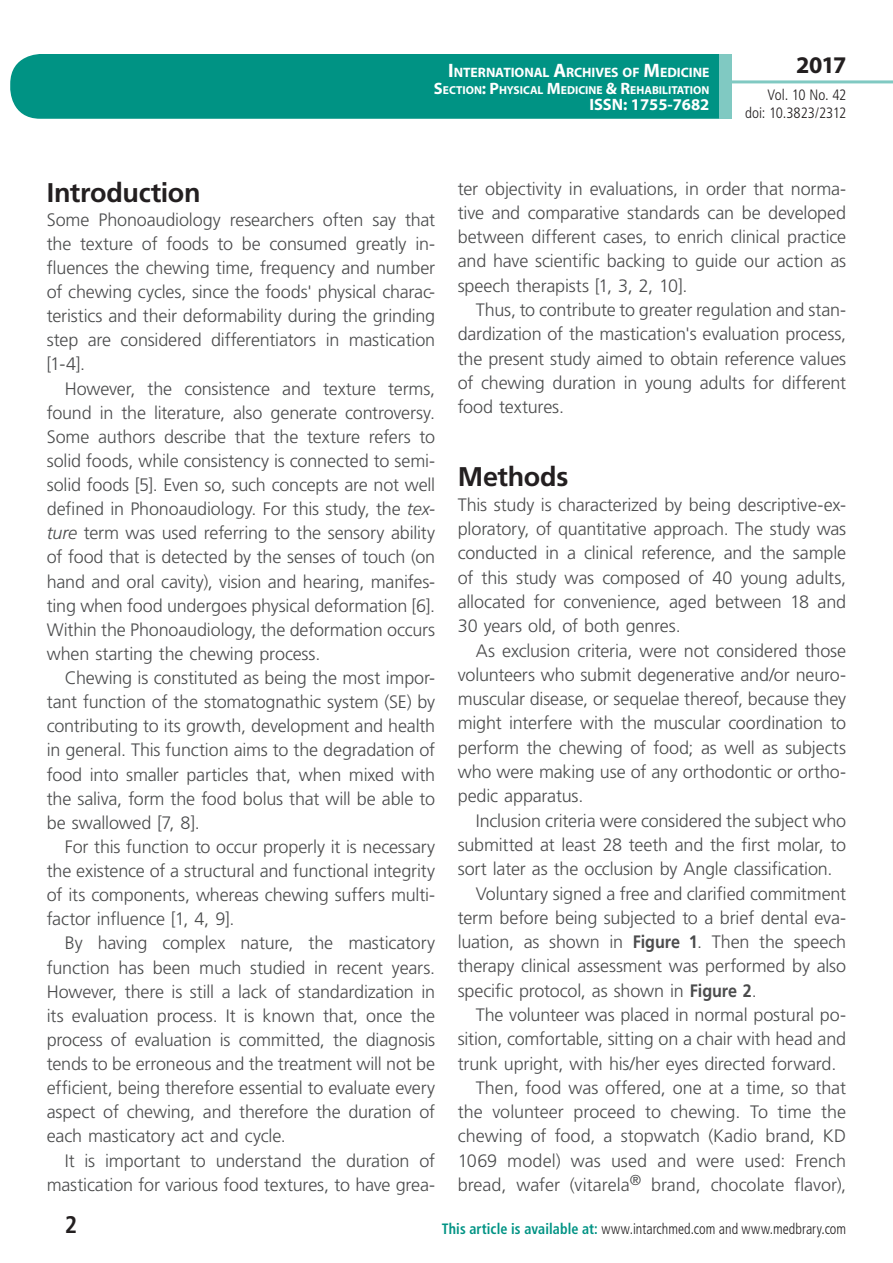
<style>
.page{position:relative;width:893px;height:1263px;background:#fff}
.page>*{position:absolute;margin:0;border:0;box-sizing:border-box;transform-origin:0 0}
.t1{font:700 27px "Frutiger LT Std";letter-spacing:-.015em;color:#231f20}
.t2{font:700 24px "Myriad Pro";color:#231f20}
.t3{font:700 condensed 24px "Frutiger LT Std";color:#231f20}
.t4{font:300 18px/24.2px "Frutiger LT Std";letter-spacing:-.01em;color:#4b4c4d;text-align:justify}
.t5{font:700 16.5px "Myriad Pro";color:#fff}
.t6{font:300 condensed 15px "Frutiger LT Std";color:#231f20;scale:.94 1}
.t7{font:300 condensed 15px/18px "Frutiger LT Std";color:#231f20;text-align:right}
.t8{font:700 13.65px "Myriad Pro";letter-spacing:-.005em;color:#fff}
.t9{font:700 11.55px "Myriad Pro";color:#fff}
.s1{font-size:19.5px}
.s2{font-size:16.5px}
.s3{font-style:italic}
.s4{font-weight:700}
.s5{font-weight:700;color:#009384}
</style>
<div class="page">
<div style="left:10px;top:54px;width:775px;height:65px;background:#009384;border-radius:30px"></div>
<div style="left:732px;top:0;width:161px;height:157px;background:#fff"></div>
<hr style="left:730px;top:80px;width:163px;height:3px;background:#80c9c2">
<div style="left:719px;top:54px;width:13px;height:65px;background:#80c9c2"></div>
<p class="t8" style="left:448px;top:64px;width:263px"><span class="s1">I</span>NTERNATIONAL <span class="s1">A</span>RCHIVES OF <span class="s1">M</span>EDICINE</p>
<p class="t9" style="left:434px;top:82px;width:277px"><span class="s2">S</span>ECTION<span class="s2">: P</span>HYSICAL <span class="s2">M</span>EDICINE <span class="s2">&amp; R</span>EHABILITATION</p>
<p class="t5" style="left:589px;top:94px;width:122px">ISSN: 1755-7682</p>
<h2 class="t2" style="left:796px;top:49px;width:52px">2017</h2>
<p class="t7" style="left:745px;top:86px;width:103px">Vol. 10 No. 42 doi: 10.3823/2312</p>
<h1 class="t1" style="left:47px;top:176px;width:155px">Introduction</h1>
<p class="t4" style="left:47px;top:208px;width:390px">Some Phonoaudiology researchers often say that the texture of foods to be consumed greatly in&shy;fluences the chewing time, frequency and number of chewing cycles, since the foods' physical charac&shy;teristics and their deformability during the grinding step are considered differentiators in mastication [1-4].</p>
<p class="t4" style="left:47px;top:377px;width:390px;text-indent:18px">However, the consistence and texture terms, found in the literature, also generate controversy.<br>Some authors describe that the texture refers to solid foods, while consistency is connected to semi&shy;solid foods [5]. Even so, such concepts are not well defined in Phonoaudiology. For this study, the <span class="s3">tex&shy;ture</span> term was used referring to the sensory ability of food that is detected by the senses of touch (on hand and oral cavity), vision and hearing, manifes&shy;ting when food undergoes physical deformation [6].<br>Within the Phonoaudiology, the deformation occurs when starting the chewing process.</p>
<p class="t4" style="left:47px;top:666px;width:390px;text-indent:18px">Chewing is constituted as being the most impor&shy;tant function of the stomatognathic system (SE) by contributing to its growth, development and health in general. This function aims to the degradation of food into smaller particles that, when mixed with the saliva, form the food bolus that will be able to be swallowed [7, 8].</p>
<p class="t4" style="left:47px;top:835px;width:390px;text-indent:18px">For this function to occur properly it is necessary the existence of a structural and functional integrity of its components, whereas chewing suffers multi&shy;factor influence [1, 4, 9].</p>
<p class="t4" style="left:47px;top:931px;width:390px;text-indent:18px">By having complex nature, the masticatory function has been much studied in recent years.<br>However, there is still a lack of standardization in its evaluation process. It is known that, once the process of evaluation is committed, the diagnosis tends to be erroneous and the treatment will not be efficient, being therefore essential to evaluate every aspect of chewing, and therefore the duration of each masticatory act and cycle.</p>
<p class="t4" style="left:47px;top:1148px;width:390px;text-align:right">It is important to understand the duration of mastication for various food textures, to have grea-</p>
<p class="t4" style="left:458px;top:176px;width:390px">ter objectivity in evaluations, in order that norma&shy;tive and comparative standards can be developed between different cases, to enrich clinical practice and have scientific backing to guide our action as speech therapists [1, 3, 2, 10].</p>
<p class="t4" style="left:458px;top:298px;width:390px;text-indent:18px">Thus, to contribute to greater regulation and stan&shy;dardization of the mastication's evaluation process, the present study aimed to obtain reference values of chewing duration in young adults for different food textures.</p>
<h1 class="t1" style="left:458px;top:461px;width:112px">Methods</h1>
<p class="t4" style="left:458px;top:493px;width:390px">This study is characterized by being descriptive-ex&shy;ploratory, of quantitative approach. The study was conducted in a clinical reference, and the sample of this study was composed of 40 young adults, allocated for convenience, aged between 18 and 30 years old, of both genres.</p>
<p class="t4" style="left:458px;top:638px;width:390px;text-indent:18px">As exclusion criteria, were not considered those volunteers who submit degenerative and/or neuro&shy;muscular disease, or sequelae thereof, because they might interfere with the muscular coordination to perform the chewing of food; as well as subjects who were making use of any orthodontic or ortho&shy;pedic apparatus.</p>
<p class="t4" style="left:476px;top:809px;width:372px">Inclusion criteria were considered the subject who</p>
<p class="t4" style="left:458px;top:833px;width:390px">submitted at least 28 teeth and the first molar, to</p>
<p class="t4" style="left:458px;top:857px;width:376px">sort later as the occlusion by Angle classification.</p>
<p class="t4" style="left:476px;top:881px;width:372px">Voluntary signed a free and clarified commitment</p>
<p class="t4" style="left:458px;top:906px;width:390px">term before being subjected to a brief dental eva-</p>
<p class="t4" style="left:458px;top:930px;width:390px">luation, as shown in <span class="s4">Figure 1</span>. Then the speech</p>
<p class="t4" style="left:458px;top:954px;width:390px">therapy clinical assessment was performed by also</p>
<p class="t4" style="left:458px;top:978px;width:300px">specific protocol, as shown in <span class="s4">Figure 2</span>.</p>
<p class="t4" style="left:476px;top:1003px;width:372px">The volunteer was placed in normal postural po-</p>
<p class="t4" style="left:458px;top:1027px;width:390px">sition, comfortable, sitting on a chair with head and</p>
<p class="t4" style="left:458px;top:1051px;width:380px">trunk upright, with his/her eyes directed forward.</p>
<p class="t4" style="left:476px;top:1076px;width:372px">Then, food was offered, one at a time, so that</p>
<p class="t4" style="left:458px;top:1100px;width:390px">the volunteer proceed to chewing. To time the</p>
<p class="t4" style="left:458px;top:1124px;width:390px">chewing of food, a stopwatch (Kadio brand, KD</p>
<p class="t4" style="left:458px;top:1149px;width:390px">1069 model) was used and were used: French</p>
<p class="t4" style="left:458px;top:1173px;width:390px">bread, wafer (vitarela<sup>®</sup> brand, chocolate flavor),</p>
<h2 class="t3" style="left:65px;top:1210px;width:14px">2</h2>
<p class="t6" style="left:442px;top:1220px;width:432px"><span class="s5">This article is available at:</span> www.intarchmed.com and www.medbrary.com</p>
</div>
